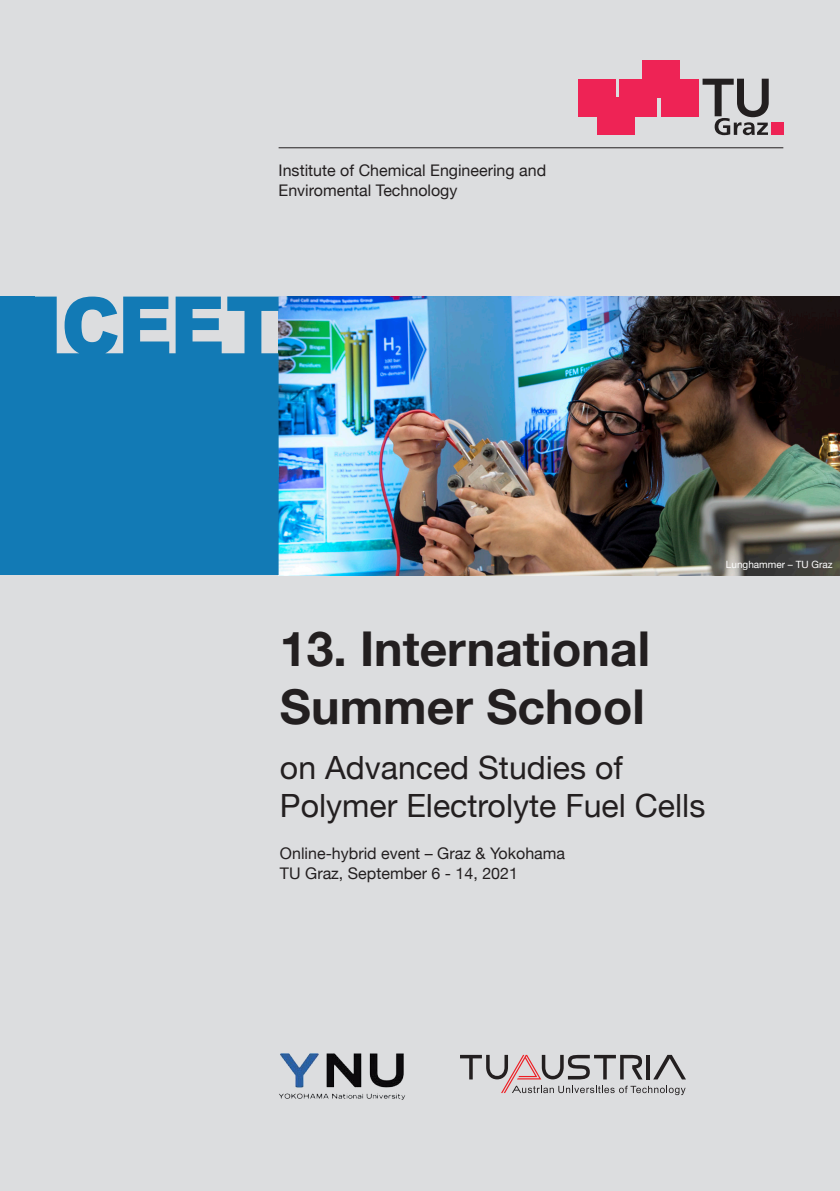
<style>
.page{position:relative;width:840px;height:1191px;background:#fff}
.page>*{position:absolute;margin:0;border:0;box-sizing:border-box;transform-origin:0 0}
.t1{font:700 48px/57.6px "Helvetica Neue";color:#231f20}
.t2{font:32px/38.4px "Helvetica Neue";color:#231f20}
.t3{font:16px/20px "Helvetica Neue";color:#231f20}
.t4{font:10px "Helvetica Neue";color:#fff}
.s1{font-family:"Helvetica Neue LT Std"}
</style>
<div class="page">
<div style="left:0;top:0;width:839px;height:1191px;background:#dcdddf"></div>
<img style="left:278px;top:297px;width:561px;height:278px">
<div style="left:577px;top:79px;width:38px;height:37px;background:#ee2355"></div>
<div style="left:619px;top:79px;width:38px;height:37px;background:#ee2355"></div>
<div style="left:660px;top:79px;width:38px;height:37px;background:#ee2355"></div>
<div style="left:596px;top:97px;width:38px;height:38px;background:#ee2355"></div>
<div style="left:641px;top:60px;width:38px;height:37px;background:#ee2355"></div>
<svg style="left:702px;top:79px;width:66px;height:56px"></svg>
<div style="left:770px;top:123px;width:12px;height:12px;background:#ee2355"></div>
<hr style="left:278px;top:147px;width:504px;height:1px;background:#231f20">
<svg style="left:34px;top:296px;width:244px;height:279px;background:#2282b8"></svg>
<img style="left:279px;top:1053px;width:127px;height:47px">
<svg style="left:460px;top:1054px;width:225px;height:41px"></svg>
<div style="left:0;top:296px;width:34px;height:279px;background:#127ab5"></div>
<p class="t3" style="left:278px;top:161px;width:269px">Institute of Chemical Engineering and<br>Enviromental Technology</p>
<p class="t4" style="left:725px;top:557px;width:108px">Lunghammer – TU Graz</p>
<h1 class="t1" style="left:280px;top:621px;width:371px">13. International<br>Summer School</h1>
<h2 class="t2" style="left:280px;top:750px;width:426px"><span class="s1">o</span>n Advanced Studies of<br>Polymer Electrolyte Fuel Cells</h2>
<p class="t3" style="left:280px;top:845px;width:286px;line-height:19.2px">Online-hybrid event – Graz &amp; Yokohama<br>TU Graz, September 6 - 14, 2021</p>
</div>
